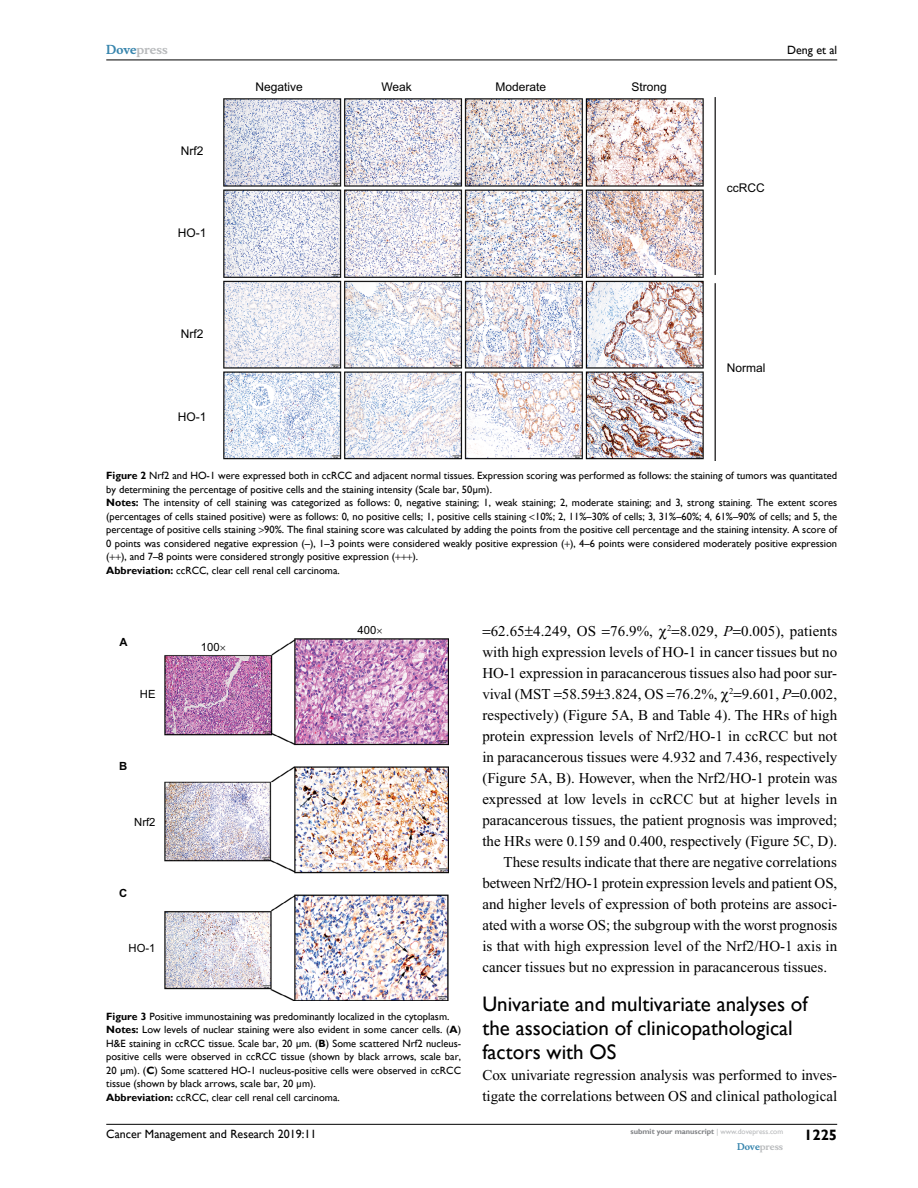
<style>
.page{position:relative;width:918px;height:1188px;background:#fff}
.page>*{position:absolute;margin:0;border:0;box-sizing:border-box;transform-origin:0 0}
.t1{font:21px/24px "Gill Sans";color:#000}
.t2{font:15px/21px "Times New Roman";color:#000}
.t3{font:700 15px "Gill Sans";color:#000}
.t4{font:12px "Arial";color:#000}
.t5{font:12px "Gill Sans";color:#000}
.t6{font:700 12px "Musee";color:#b8babc}
.t7{font:11.25px "Arial";color:#000}
.t8{font:700 11.25px "Arial";color:#000}
.t9{font:10.5px/13.5px "Gill Sans";color:#000}
.t10{font:700 9px "Musee";color:#b8babc}
.t11{font:700 7.5px "Gill Sans";color:#808285}
.s1{color:#3785ad}
.s2{font-weight:700}
.s3{font-style:italic}
.s4{font-weight:400;color:#b8babc}
</style>
<div class="page">
<hr style="left:106px;top:1124px;width:731px;height:1px;background:#000">
<hr style="left:106px;top:60px;width:731px;height:1px;background:#000">
<img style="left:223px;top:98px;width:493px;height:362px">
<img style="left:165px;top:638px;width:283px;height:363px">
<svg style="left:220px;top:645px;width:5px;height:5px"></svg>
<p class="t6" style="left:106px;top:43px;width:63px"><span class="s1">Dove</span>press</p>
<p class="t4" style="left:181px;top:142px;width:24px">Nrf2</p>
<p class="t4" style="left:178px;top:225px;width:30px">HO-1</p>
<p class="t4" style="left:181px;top:326px;width:24px">Nrf2</p>
<p class="t4" style="left:178px;top:408px;width:30px">HO-1</p>
<p class="t4" style="left:256px;top:79px;width:49px">Negative</p>
<p class="t4" style="left:381px;top:79px;width:32px">Weak</p>
<p class="t4" style="left:496px;top:79px;width:52px">Moderate</p>
<p class="t4" style="left:631px;top:79px;width:37px">Strong</p>
<p class="t5" style="left:787px;top:43px;width:52px">Deng et al</p>
<p class="t4" style="left:727px;top:179px;width:39px">ccRCC</p>
<p class="t4" style="left:727px;top:359px;width:40px">Normal</p>
<p class="t9" style="left:106px;top:469px;width:732px"><span class="s2">Figure 2</span> Nrf2 and HO-1 were expressed both in ccRCC and adjacent normal tissues. Expression scoring was performed as follows: the staining of tumors was quantitated by determining the percentage of positive cells and the staining intensity (Scale bar, 50µm).<br><span class="s2">Notes:</span> The intensity of cell staining was categorized as follows: 0, negative staining; 1, weak staining; 2, moderate staining; and 3, strong staining. The extent scores (percentages of cells stained positive) were as follows: 0, no positive cells; 1, positive cells staining 10%; 2, 11%–30% of cells; 3, 31%–60%; 4, 61%–90% of cells; and 5, the percentage of positive cells staining 90%. The final staining score was calculated by adding the points from the positive cell percentage and the staining intensity. A score of 0 points was considered negative expression (–), 1–3 points were considered weakly positive expression ( ), 4–6 points were considered moderately positive expression ( ), and 7–8 points were considered strongly positive expression (</p>
<p class="t9" style="left:413px;top:550px;width:7px">).</p>
<p class="t9" style="left:106px;top:564px;width:235px"><span class="s2">Abbreviation:</span> ccRCC, clear cell renal cell carcinoma.</p>
<p class="t8" style="left:119px;top:634px;width:10px">A</p>
<p class="t7" style="left:140px;top:686px;width:17px">HE</p>
<p class="t7" style="left:201px;top:639px;width:20px">100</p>
<p class="t7" style="left:358px;top:622px;width:20px">400</p>
<p class="t8" style="left:119px;top:758px;width:10px">B</p>
<p class="t7" style="left:134px;top:815px;width:23px">Nrf2</p>
<p class="t8" style="left:119px;top:885px;width:10px">C</p>
<p class="t7" style="left:129px;top:941px;width:28px">HO-1</p>
<p class="t9" style="left:106px;top:1010px;width:356px"><span class="s2">Figure 3</span> Positive immunostaining was predominantly localized in the cytoplasm.<br><span class="s2">Notes:</span> Low levels of nuclear staining were also evident in some cancer cells. (<span class="s2">A</span>)<br>H&amp;E staining in ccRCC tissue. Scale bar, 20 µm. (<span class="s2">B</span>) Some scattered Nrf2 nucleus&shy;positive cells were observed in ccRCC tissue (shown by black arrows, scale bar, 20 µm). (<span class="s2">C</span>) Some scattered HO-1 nucleus-positive cells were observed in ccRCC tissue (shown by black arrows, scale bar, 20 µm).<br><span class="s2">Abbreviation:</span> ccRCC, clear cell renal cell carcinoma.</p>
<h2 class="t2" style="left:491px;top:620px;width:348px">62.65 4.249, OS 76.9%, <sup>2</sup> 8.029, <span class="s3">P</span> 0.005), patients</h2>
<h2 class="t2" style="left:482px;top:641px;width:356px">with high expression levels of HO-1 in cancer tissues but no</h2>
<h2 class="t2" style="left:482px;top:662px;width:356px">HO-1 expression in paracancerous tissues also had poor sur-</h2>
<h2 class="t2" style="left:482px;top:683px;width:356px">vival (MST 58.59 3.824, OS 76.2%, <sup>2</sup> 9.601, <span class="s3">P</span> 0.002,</h2>
<h2 class="t2" style="left:482px;top:704px;width:356px">respectively) (Figure 5A, B and Table 4). The HRs of high</h2>
<h2 class="t2" style="left:482px;top:725px;width:356px">protein expression levels of Nrf2/HO-1 in ccRCC but not</h2>
<h2 class="t2" style="left:482px;top:746px;width:356px">in paracancerous tissues were 4.932 and 7.436, respectively</h2>
<h2 class="t2" style="left:482px;top:767px;width:356px">(Figure 5A, B). However, when the Nrf2/HO-1 protein was</h2>
<h2 class="t2" style="left:482px;top:788px;width:357px">expressed at low levels in ccRCC but at higher levels in</h2>
<h2 class="t2" style="left:482px;top:809px;width:356px">paracancerous tissues, the patient prognosis was improved;</h2>
<h2 class="t2" style="left:482px;top:830px;width:356px">the HRs were 0.159 and 0.400, respectively (Figure 5C, D).</h2>
<h2 class="t2" style="left:504px;top:851px;width:335px">These results indicate that there are negative correlations</h2>
<h2 class="t2" style="left:482px;top:872px;width:356px">between Nrf2/HO-1 protein expression levels and patient OS,</h2>
<h2 class="t2" style="left:482px;top:893px;width:356px">and higher levels of expression of both proteins are associ-</h2>
<h2 class="t2" style="left:482px;top:914px;width:357px">ated with a worse OS; the subgroup with the worst prognosis</h2>
<h2 class="t2" style="left:482px;top:935px;width:356px">is that with high expression level of the Nrf2/HO-1 axis in</h2>
<h2 class="t2" style="left:482px;top:956px;width:346px">cancer tissues but no expression in paracancerous tissues.</h2>
<h1 class="t1" style="left:482px;top:992px;width:327px">Univariate and multivariate analyses of the association of clinicopathological factors with OS</h1>
<h2 class="t2" style="left:482px;top:1064px;width:356px">Cox univariate regression analysis was performed to inves&shy;tigate the correlations between OS and clinical pathological</h2>
<p class="t5" style="left:106px;top:1127px;width:212px">Cancer Management and Research 2019:11</p>
<p class="t11" style="left:631px;top:1127px;width:154px">submit your manuscript <span class="s4">| www.dovepress.com</span></p>
<p class="t10" style="left:737px;top:1141px;width:48px"><span class="s1">Dove</span>press</p>
<h2 class="t3" style="left:804px;top:1126px;width:35px">1225</h2>
</div>
